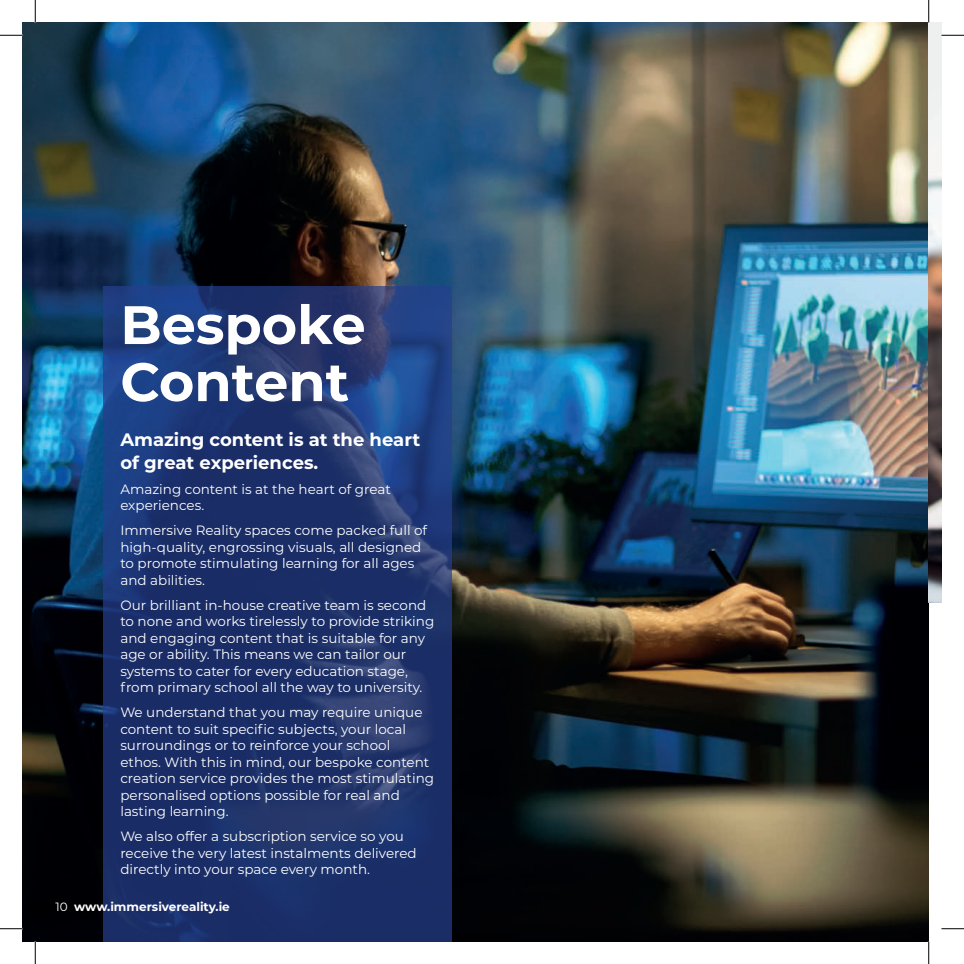
<style>
.page{position:relative;width:964px;height:964px;background:#fff}
.page>*{position:absolute;margin:0;border:0;box-sizing:border-box;transform-origin:0 0}
.t1{font:700 54px/57px "Montserrat";color:#fff}
.t2{font:700 18px/22.5px "Montserrat";color:#fff}
.t3{font:13.5px/16.5px "Montserrat";color:#fff}
.t4{font:700 12px "Montserrat";color:#fff}
.s1{font-weight:400}
</style>
<div class="page">
<img style="left:22px;top:22px;width:906px;height:919px">
<svg style="left:103px;top:285px;width:349px;height:656px;background:#1e346e"></svg>
<img style="left:928px;top:22px;width:13px;height:580px">
<svg style="left:0;top:35px;width:22px;height:1px"></svg>
<svg style="left:941px;top:35px;width:22px;height:1px"></svg>
<svg style="left:0;top:928px;width:22px;height:1px"></svg>
<svg style="left:941px;top:928px;width:22px;height:1px"></svg>
<svg style="left:35px;top:0;width:1px;height:22px"></svg>
<svg style="left:35px;top:941px;width:1px;height:22px"></svg>
<svg style="left:928px;top:0;width:1px;height:22px"></svg>
<svg style="left:928px;top:941px;width:1px;height:22px"></svg>
<h1 class="t1" style="left:120px;top:293px;width:247px">Bespoke<br>Content</h1>
<h2 class="t2" style="left:120px;top:427px;width:301px">Amazing content is at the heart of great experiences.</h2>
<p class="t3" style="left:120px;top:480px;width:272px">Amazing content is at the heart of great experiences.</p>
<p class="t3" style="left:120px;top:521px;width:308px">Immersive Reality spaces come packed full of high-quality, engrossing visuals, all designed to promote stimulating learning for all ages and abilities.</p>
<p class="t3" style="left:120px;top:596px;width:315px">Our brilliant in-house creative team is second to none and works tirelessly to provide striking and engaging content that is suitable for any age or ability. This means we can tailor our systems to cater for every education stage, from primary school all the way to university.</p>
<p class="t3" style="left:120px;top:703px;width:315px">We understand that you may require unique content to suit specific subjects, your local surroundings or to reinforce your school ethos. With this in mind, our bespoke content creation service provides the most stimulating personalised options possible for real and lasting learning.</p>
<p class="t3" style="left:120px;top:827px;width:298px">We also offer a subscription service so you receive the very latest instalments delivered directly into your space every month.</p>
<p class="t4" style="left:56px;top:897px;width:176px"><span class="s1">10</span> www.immersivereality.ie</p>
</div>
